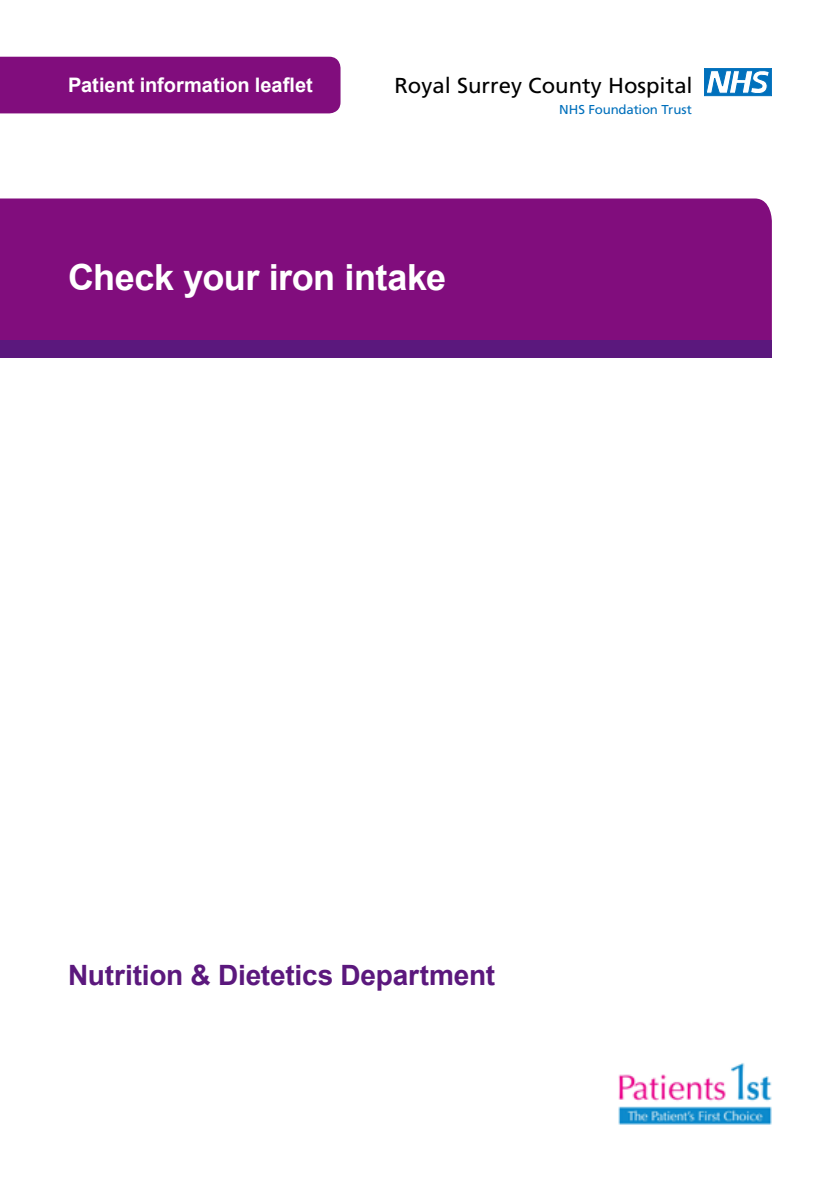
<style>
.page{position:relative;width:840px;height:1191px;background:#fff}
.page>*{position:absolute;margin:0;border:0;box-sizing:border-box;transform-origin:0 0}
.t1{font:700 36px "Arial";letter-spacing:-.015em;color:#fff}
.t2{font:700 28px "Arial";letter-spacing:-.005em;color:#5b187d}
.t3{font:21.6px "Frutiger";color:#000}
.t4{font:700 20px "Arial";color:#fff}
.t5{font:12.8px "Frutiger";letter-spacing:-.015em;color:#0070bc}
</style>
<div class="page">
<img style="left:618px;top:1063px;width:154px;height:62px">
<div style="left:0;top:57px;width:340px;height:56px;background:#810d7d"></div>
<div style="left:0;top:198px;width:771px;height:142px;background:#810d7d"></div>
<div style="left:0;top:340px;width:771px;height:17px;background:#5b187d"></div>
<svg style="left:704px;top:68px;width:67px;height:29px"></svg>
<p class="t4" style="left:68px;top:72px;width:246px">Patient information leaflet</p>
<p class="t3" style="left:394px;top:73px;width:299px">Royal Surrey County Hospital</p>
<p class="t5" style="left:559px;top:102px;width:134px">NHS Foundation Trust</p>
<p class="t1" style="left:68px;top:254px;width:379px">Check your iron intake</p>
<p class="t2" style="left:68px;top:956px;width:428px">Nutrition &amp; Dietetics Department</p>
</div>
